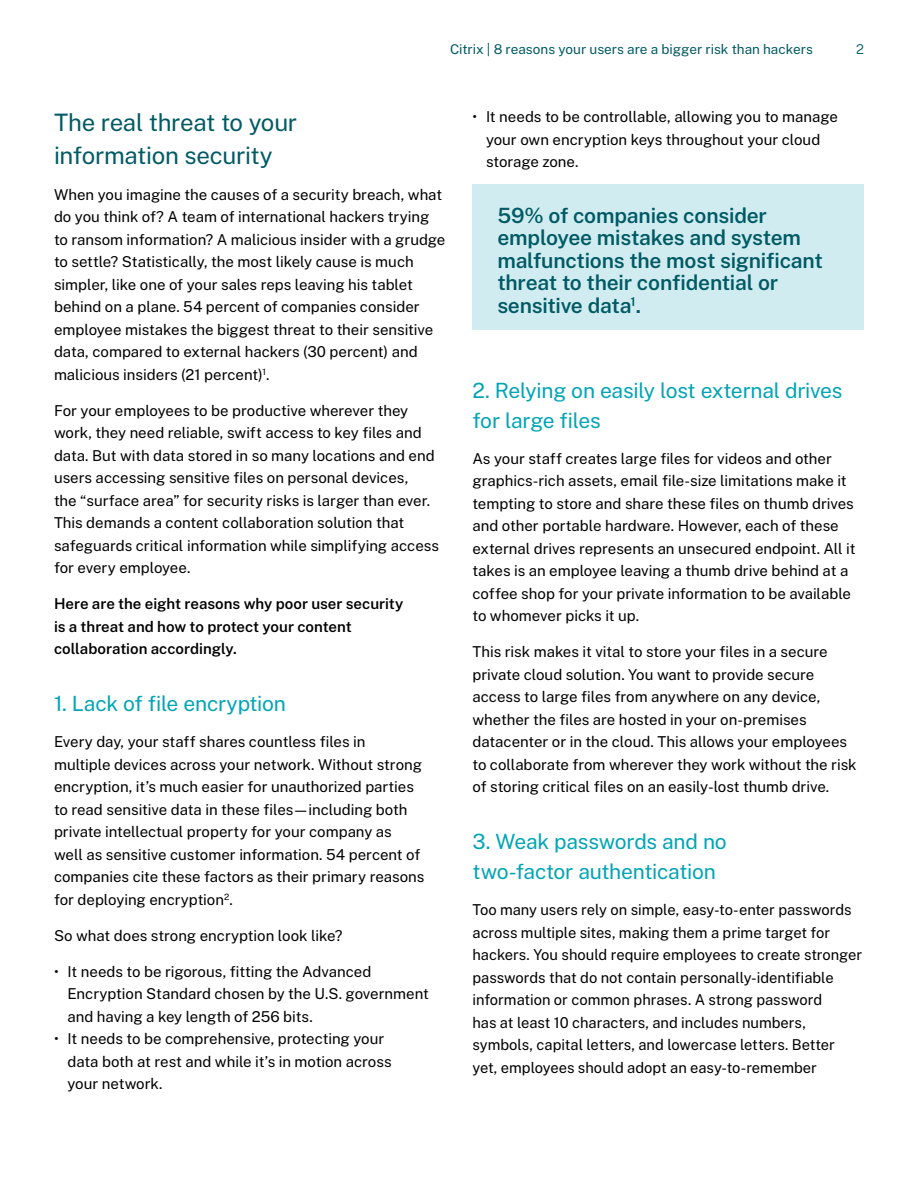
<style>
.page{position:relative;width:918px;height:1188px;background:#fff}
.page>*{position:absolute;margin:0;border:0;box-sizing:border-box;transform-origin:0 0}
.t1{font:24px/33px "Public Sans";letter-spacing:-.015em;color:#005a64}
.t2{font:600 21px/22.5px "Public Sans";letter-spacing:-.01em;color:#005a64}
.t3{font:21px/30px "Public Sans";letter-spacing:-.01em;color:#00a4b5}
.t4{font:15px/22.5px "Public Sans";color:#000}
.t5{font:600 15px/22.5px "Public Sans";color:#000}
.t6{font:13.5px "Public Sans";color:#005a64}
.t7{font:300 13.5px "Public Sans";color:#005a64}
</style>
<div class="page">
<div style="left:472px;top:184px;width:392px;height:145px;background:#d0ecf0"></div>
<p class="t6" style="left:450px;top:39px;width:365px">Citrix | 8 reasons your users are a bigger risk than hackers</p>
<p class="t7" style="left:856px;top:39px;width:9px">2</p>
<h1 class="t1" style="left:54px;top:104px;width:245px">The real threat to your information security</h1>
<p class="t4" style="left:54px;top:182px;width:393px">When you imagine the causes of a security breach, what do you think of? A team of international hackers trying to ransom information? A malicious insider with a grudge to settle? Statistically, the most likely cause is much simpler, like one of your sales reps leaving his tablet behind on a plane. 54 percent of companies consider employee mistakes the biggest threat to their sensitive data, compared to external hackers (30 percent) and malicious insiders (21 percent)<sup>1</sup>.</p>
<p class="t4" style="left:54px;top:398px;width:387px">For your employees to be productive wherever they work, they need reliable, swift access to key files and data. But with data stored in so many locations and end users accessing sensitive files on personal devices,<br>the “surface area” for security risks is larger than ever.<br>This demands a content collaboration solution that safeguards critical information while simplifying access for every employee.</p>
<p class="t5" style="left:54px;top:592px;width:351px">Here are the eight reasons why poor user security is a threat and how to protect your content collaboration accordingly.</p>
<h2 class="t3" style="left:54px;top:687px;width:234px">1. Lack of file encryption</h2>
<p class="t4" style="left:54px;top:730px;width:372px">Every day, your staff shares countless files in multiple devices across your network. Without strong encryption, it’s much easier for unauthorized parties to read sensitive data in these files—including both private intellectual property for your company as<br>well as sensitive customer information. 54 percent of companies cite these factors as their primary reasons for deploying encryption<sup>2</sup>.</p>
<p class="t4" style="left:54px;top:923px;width:290px">So what does strong encryption look like?</p>
<p class="t4" style="left:68px;top:959px;width:363px;text-indent:-14px">• It needs to be rigorous, fitting the Advanced<br>Encryption Standard chosen by the U.S. government and having a key length of 256 bits.</p>
<p class="t4" style="left:68px;top:1027px;width:326px;text-indent:-14px">• It needs to be comprehensive, protecting your data both at rest and while it’s in motion across your network.</p>
<p class="t4" style="left:486px;top:105px;width:353px;text-indent:-14px">• It needs to be controllable, allowing you to manage your own encryption keys throughout your cloud storage zone.</p>
<h2 class="t2" style="left:497px;top:202px;width:327px">59% of companies consider employee mistakes and system malfunctions the most significant threat to their confidential or sensitive data<sup>1</sup>.</h2>
<h2 class="t3" style="left:473px;top:374px;width:372px">2. Relying on easily lost external drives for large files</h2>
<p class="t4" style="left:472px;top:446px;width:385px">As your staff creates large files for videos and other graphics-rich assets, email file-size limitations make it tempting to store and share these files on thumb drives and other portable hardware. However, each of these external drives represents an unsecured endpoint. All it takes is an employee leaving a thumb drive behind at a coffee shop for your private information to be available to whomever picks it up.</p>
<p class="t4" style="left:472px;top:639px;width:386px">This risk makes it vital to store your files in a secure private cloud solution. You want to provide secure access to large files from anywhere on any device, whether the files are hosted in your on-premises datacenter or in the cloud. This allows your employees to collaborate from wherever they work without the risk of storing critical files on an easily-lost thumb drive.</p>
<h2 class="t3" style="left:472px;top:825px;width:256px">3. Weak passwords and no two-factor authentication</h2>
<p class="t4" style="left:472px;top:897px;width:391px">Too many users rely on simple, easy-to-enter passwords across multiple sites, making them a prime target for hackers. You should require employees to create stronger passwords that do not contain personally-identifiable information or common phrases. A strong password<br>has at least 10 characters, and includes numbers, symbols, capital letters, and lowercase letters. Better yet, employees should adopt an easy-to-remember</p>
</div>
